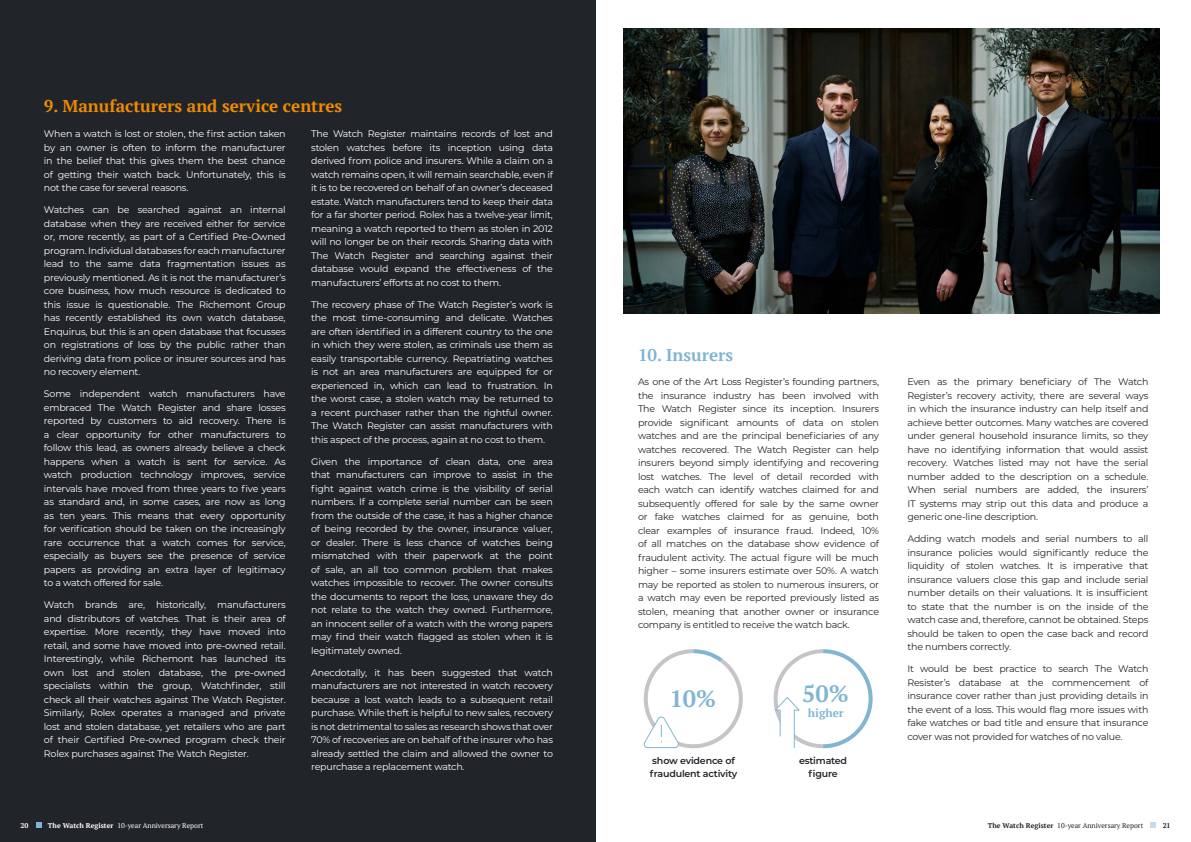
<style>
.page{position:relative;width:1191px;height:842px;background:#fff}
.page>*{position:absolute;margin:0;border:0;box-sizing:border-box;transform-origin:0 0}
.t1{font:700 23.4px "PT Serif";color:#82b5d1}
.t2{font:700 17px "PT Serif";color:#f18a00}
.t3{font:700 17px "PT Serif";color:#82b5d1}
.t4{font:700 11.4px "PT Serif";color:#82b5d1}
.t5{font:9.5px/13.5px "Montserrat";letter-spacing:-.02em;color:#fff;text-align:justify}
.t6{font:9.5px/13.5px "Montserrat";letter-spacing:-.02em;color:#21252a;text-align:justify}
.t7{font:600 9.5px/13.5px "Montserrat";letter-spacing:-.02em;color:#21252a;text-align:center}
.t8{font:7px "PT Serif";color:#fff}
.t9{font:7px "PT Serif";color:#21252a}
.t10{font:700 7px "PT Serif";color:#fff}
.t11{font:700 7px "PT Serif";color:#21252a}
.s1{font-weight:700}
</style>
<div class="page">
<div style="left:0;top:0;width:595px;height:842px;background:#21252a"></div>
<img style="left:624px;top:28px;width:535px;height:285px">
<svg style="left:1150px;top:823px;width:6px;height:5px"></svg>
<svg style="left:36px;top:823px;width:5px;height:5px"></svg>
<svg style="left:643px;top:649px;width:100px;height:100px"></svg>
<svg style="left:773px;top:649px;width:100px;height:100px"></svg>
<h2 class="t2" style="left:44px;top:95px;width:300px">9. Manufacturers and service centres</h2>
<p class="t5" style="left:44px;top:127px;width:243px">When a watch is lost or stolen, the first action taken by an owner is often to inform the manufacturer in the belief that this gives them the best chance of getting their watch back. Unfortunately, this is not the case for several reasons.</p>
<p class="t5" style="left:44px;top:203px;width:243px">Watches can be searched against an internal database when they are received either for service or, more recently, as part of a Certified Pre-Owned program. Individual databases for each manufacturer lead to the same data fragmentation issues as previously mentioned. As it is not the manufacturer’s core business, how much resource is dedicated to this issue is questionable. The Richemont Group has recently established its own watch database, Enquirus, but this is an open database that focusses on registrations of loss by the public rather than deriving data from police or insurer sources and has no recovery element.</p>
<p class="t5" style="left:44px;top:387px;width:243px">Some independent watch manufacturers have embraced The Watch Register and share losses reported by customers to aid recovery. There is a clear opportunity for other manufacturers to follow this lead, as owners already believe a check happens when a watch is sent for service. As watch production technology improves, service intervals have moved from three years to five years as standard and, in some cases, are now as long as ten years. This means that every opportunity for verification should be taken on the increasingly rare occurrence that a watch comes for service, especially as buyers see the presence of service papers as providing an extra layer of legitimacy to a watch offered for sale.</p>
<p class="t5" style="left:44px;top:598px;width:243px">Watch brands are, historically, manufacturers and distributors of watches. That is their area of expertise. More recently, they have moved into retail, and some have moved into pre-owned retail.<br>Interestingly, while Richemont has launched its own lost and stolen database, the pre-owned specialists within the group, Watchfinder, still check all their watches against The Watch Register.<br>Similarly, Rolex operates a managed and private lost and stolen database, yet retailers who are part of their Certified Pre-owned program check their Rolex purchases against The Watch Register.</p>
<p class="t5" style="left:311px;top:127px;width:243px">The Watch Register maintains records of lost and stolen watches before its inception using data derived from police and insurers. While a claim on a watch remains open, it will remain searchable, even if it is to be recovered on behalf of an owner’s deceased estate. Watch manufacturers tend to keep their data for a far shorter period. Rolex has a twelve-year limit, meaning a watch reported to them as stolen in 2012 will no longer be on their records. Sharing data with The Watch Register and searching against their database would expand the effectiveness of the manufacturers’ efforts at no cost to them.</p>
<p class="t5" style="left:311px;top:297px;width:243px">The recovery phase of The Watch Register’s work is the most time-consuming and delicate. Watches are often identified in a different country to the one in which they were stolen, as criminals use them as easily transportable currency. Repatriating watches is not an area manufacturers are equipped for or experienced in, which can lead to frustration. In the worst case, a stolen watch may be returned to a recent purchaser rather than the rightful owner.<br>The Watch Register can assist manufacturers with this aspect of the process, again at no cost to them.</p>
<p class="t5" style="left:311px;top:454px;width:243px">Given the importance of clean data, one area that manufacturers can improve to assist in the fight against watch crime is the visibility of serial numbers. If a complete serial number can be seen from the outside of the case, it has a higher chance of being recorded by the owner, insurance valuer, or dealer. There is less chance of watches being mismatched with their paperwork at the point of sale, an all too common problem that makes watches impossible to recover. The owner consults the documents to report the loss, unaware they do not relate to the watch they owned. Furthermore, an innocent seller of a watch with the wrong papers may find their watch flagged as stolen when it is legitimately owned.</p>
<p class="t5" style="left:311px;top:665px;width:243px">Anecdotally, it has been suggested that watch manufacturers are not interested in watch recovery because a lost watch leads to a subsequent retail purchase. While theft is helpful to new sales, recovery is not detrimental to sales as research shows that over 70% of recoveries are on behalf of the insurer who has already settled the claim and allowed the owner to repurchase a replacement watch.</p>
<h2 class="t3" style="left:638px;top:343px;width:97px">10. Insurers</h2>
<p class="t6" style="left:638px;top:375px;width:242px">As one of the Art Loss Register’s founding partners, the insurance industry has been involved with The Watch Register since its inception. Insurers provide significant amounts of data on stolen watches and are the principal beneficiaries of any watches recovered. The Watch Register can help insurers beyond simply identifying and recovering lost watches. The level of detail recorded with each watch can identify watches claimed for and subsequently offered for sale by the same owner or fake watches claimed for as genuine, both clear examples of insurance fraud. Indeed, 10% of all matches on the database show evidence of fraudulent activity. The actual figure will be much higher – some insurers estimate over 50%. A watch may be reported as stolen to numerous insurers, or a watch may even be reported previously listed as stolen, meaning that another owner or insurance company is entitled to receive the watch back.</p>
<p class="t6" style="left:907px;top:375px;width:242px">Even as the primary beneficiary of The Watch Register’s recovery activity, there are several ways in which the insurance industry can help itself and achieve better outcomes. Many watches are covered under general household insurance limits, so they have no identifying information that would assist recovery. Watches listed may not have the serial number added to the description on a schedule.<br>When serial numbers are added, the insurers’ IT systems may strip out this data and produce a generic one-line description.</p>
<p class="t6" style="left:907px;top:532px;width:242px">Adding watch models and serial numbers to all insurance policies would significantly reduce the liquidity of stolen watches. It is imperative that insurance valuers close this gap and include serial number details on their valuations. It is insufficient to state that the number is on the inside of the watch case and, therefore, cannot be obtained. Steps should be taken to open the case back and record the numbers correctly.</p>
<p class="t6" style="left:907px;top:662px;width:242px">It would be best practice to search The Watch Resister’s database at the commencement of insurance cover rather than just providing details in the event of a loss. This would flag more issues with fake watches or bad title and ensure that insurance cover was not provided for watches of no value.</p>
<h1 class="t1" style="left:669px;top:683px;width:48px">10%</h1>
<h1 class="t1" style="left:802px;top:678px;width:48px">50%</h1>
<p class="t4" style="left:808px;top:705px;width:37px">higher</p>
<p class="t7" style="left:799px;top:753px;width:50px">estimated figure</p>
<p class="t7" style="left:650px;top:753px;width:89px;text-align:left">show evidence of fraudulent activity</p>
<p class="t10" style="left:20px;top:821px;width:9px">20</p>
<p class="t8" style="left:48px;top:821px;width:157px"><span class="s1">The Watch Register</span> 10-year Anniversary Report</p>
<p class="t9" style="left:987px;top:821px;width:157px"><span class="s1">The Watch Register</span> 10-year Anniversary Report</p>
<p class="t11" style="left:1162px;top:821px;width:9px">21</p>
</div>
